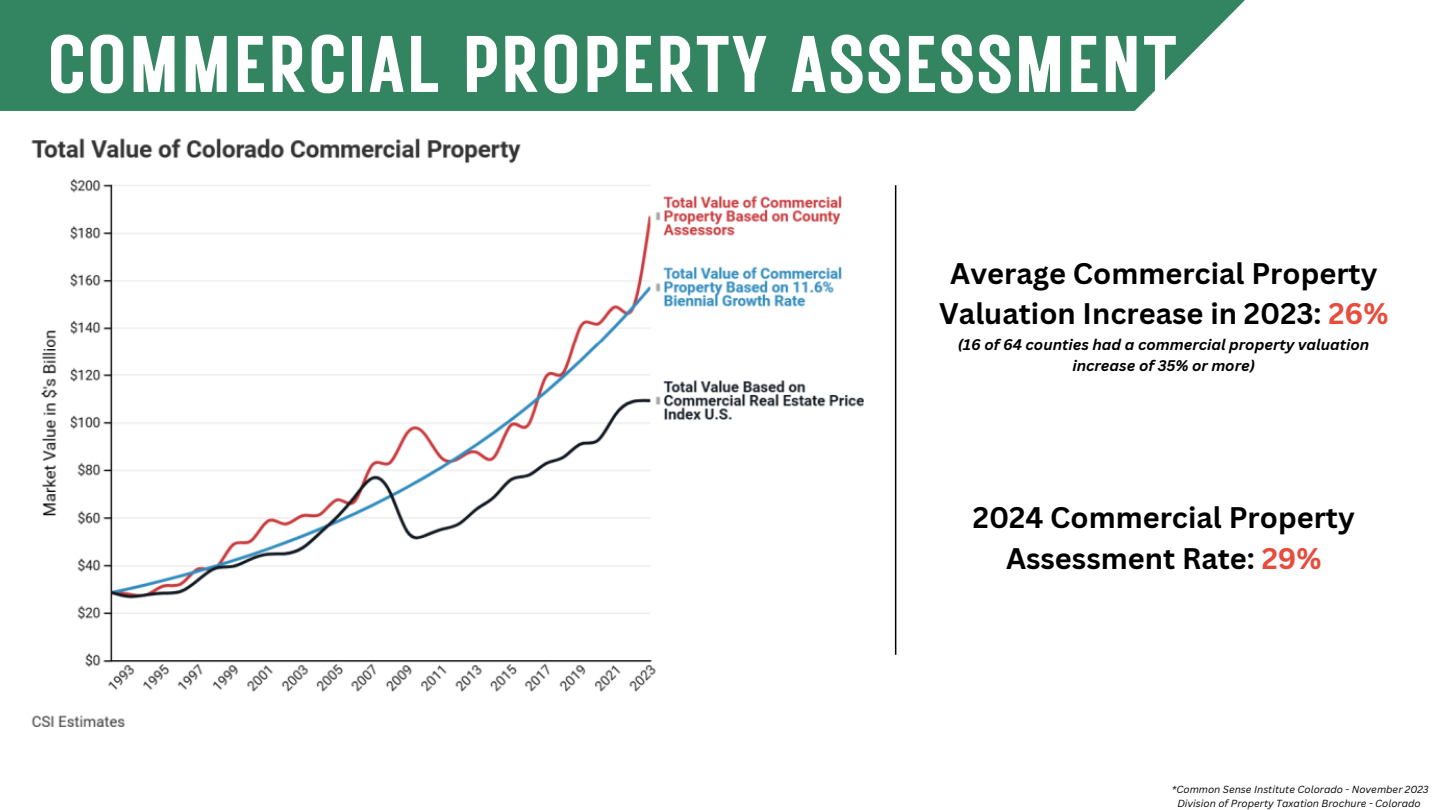
<style>
.page{position:relative;width:1440px;height:810px;background:#fff}
.page>*{position:absolute;margin:0;border:0;box-sizing:border-box;transform-origin:0 0}
.t1{font:80px "Rustic Printed";color:#fff}
.t2{font:700 29px/40.5px "Canva Sans";color:#000;text-align:center}
.t3{font:italic 700 15px/21px "Canva Sans";color:#000;text-align:center}
.t4{font:italic 10px "Canva Sans";color:#000}
.s1{color:#e74c3c}
</style>
<div class="page">
<div style="left:0;top:0;width:1245px;height:111px;background:#338461"></div>
<img style="left:31px;top:138px;width:833px;height:589px">
<hr style="left:895px;top:185px;width:1px;height:470px;background:#000">
<p class="t1" style="left:46px;top:10px;width:1133px">COMMERCIAL PROPERTY ASSESSMENT</p>
<p class="t2" style="left:939px;top:252px;width:451px">Average Commercial Property<br>Valuation Increase in 2023: <span class="s1">26%</span></p>
<p class="t3" style="left:958px;top:333px;width:413px">(16 of 64 counties had a commercial property valuation increase of 35% or more)</p>
<p class="t2" style="left:973px;top:496px;width:383px">2024 Commercial Property<br>Assessment Rate: <span class="s1">29%</span></p>
<h3 class="t4" style="left:1172px;top:782px;width:258px">*Common Sense Institute Colorado - November 2023</h3>
<h2 class="t4" style="left:1177px;top:796px;width:245px">Division of Property Taxation Brochure - Colorado</h2>
</div>
